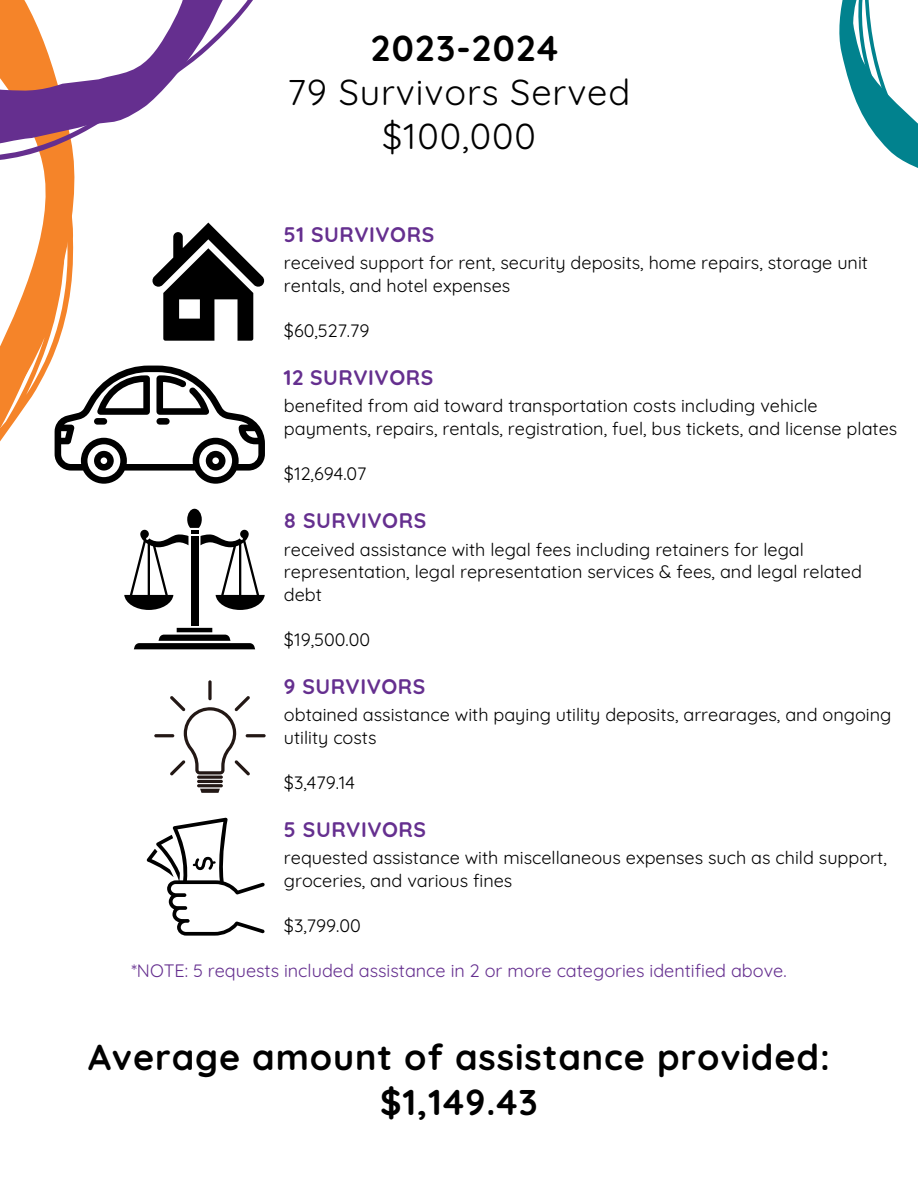
<style>
.page{position:relative;width:918px;height:1188px;background:#fff}
.page>*{position:absolute;margin:0;border:0;box-sizing:border-box;transform-origin:0 0}
.t1{font:700 36px/45px "Quicksand";letter-spacing:.025em;color:#000;text-align:center}
.t2{font:36px/43.8px "Quicksand";letter-spacing:.025em;color:#000;text-align:center}
.t3{font:700 21px "Quicksand";letter-spacing:.025em;color:#652f8f}
.t4{font:18px/22.5px "Quicksand";color:#000}
.t5{font:18px "Quicksand";color:#652f8f}
.s1{font-weight:700}
</style>
<div class="page">
<svg style="left:0;top:245px;width:74px;height:212px"></svg>
<svg style="left:0;top:0;width:253px;height:245px"></svg>
<svg style="left:839px;top:0;width:79px;height:168px"></svg>
<svg style="left:152px;top:223px;width:113px;height:118px"></svg>
<svg style="left:147px;top:818px;width:118px;height:118px"></svg>
<svg style="left:55px;top:366px;width:210px;height:118px"></svg>
<hr style="left:197px;top:776px;width:26px;height:3px;background:#231815;border-radius:2px">
<hr style="left:197px;top:780px;width:26px;height:3px;background:#231815;border-radius:2px">
<hr style="left:197px;top:784px;width:26px;height:3px;background:#231815;border-radius:2px">
<svg style="left:200px;top:789px;width:20px;height:4px"></svg>
<svg style="left:208px;top:680px;width:4px;height:20px"></svg>
<hr style="left:246px;top:734px;width:20px;height:3px;background:#231815;border-radius:2px">
<hr style="left:154px;top:734px;width:20px;height:3px;background:#231815;border-radius:2px">
<svg style="left:170px;top:696px;width:80px;height:79px"></svg>
<div style="left:191px;top:536px;width:7px;height:90px;background:#000"></div>
<svg style="left:134px;top:628px;width:121px;height:21px"></svg>
<svg style="left:124px;top:509px;width:141px;height:101px"></svg>
<h3 class="t2" style="left:288px;top:25px;width:344px"><span class="s1">2023-2024<br></span>79 Survivors Served $100,000</h3>
<p class="t3" style="left:284px;top:221px;width:152px">51 SURVIVORS</p>
<h3 class="t4" style="left:284px;top:251px;width:586px">received support for rent, security deposits, home repairs, storage unit rentals, and hotel expenses</h3>
<p class="t4" style="left:284px;top:319px;width:87px">$60,527.79</p>
<p class="t3" style="left:284px;top:364px;width:151px">12 SURVIVORS</p>
<p class="t4" style="left:284px;top:394px;width:615px">benefited from aid toward transportation costs including vehicle payments, repairs, rentals, registration, fuel, bus tickets, and license plates</p>
<p class="t4" style="left:284px;top:462px;width:84px">$12,694.07</p>
<p class="t3" style="left:284px;top:507px;width:144px">8 SURVIVORS</p>
<h3 class="t4" style="left:284px;top:538px;width:580px">received assistance with legal fees including retainers for legal representation, legal representation services &amp; fees, and legal related debt</h3>
<p class="t4" style="left:284px;top:628px;width:88px">$19,500.00</p>
<p class="t3" style="left:284px;top:673px;width:143px">9 SURVIVORS</p>
<h3 class="t4" style="left:284px;top:703px;width:609px">obtained assistance with paying utility deposits, arrearages, and ongoing utility costs</h3>
<p class="t4" style="left:284px;top:771px;width:73px">$3,479.14</p>
<p class="t3" style="left:284px;top:816px;width:144px">5 SURVIVORS</p>
<h3 class="t4" style="left:284px;top:846px;width:604px">requested assistance with miscellaneous expenses such as child support, groceries, and various fines</h3>
<p class="t4" style="left:284px;top:914px;width:79px">$3,799.00</p>
<h2 class="t5" style="left:131px;top:959px;width:657px">*NOTE: 5 requests included assistance in 2 or more categories identified above.</h2>
<p class="t1" style="left:88px;top:1034px;width:743px">Average amount of assistance provided: $1,149.43</p>
</div>
